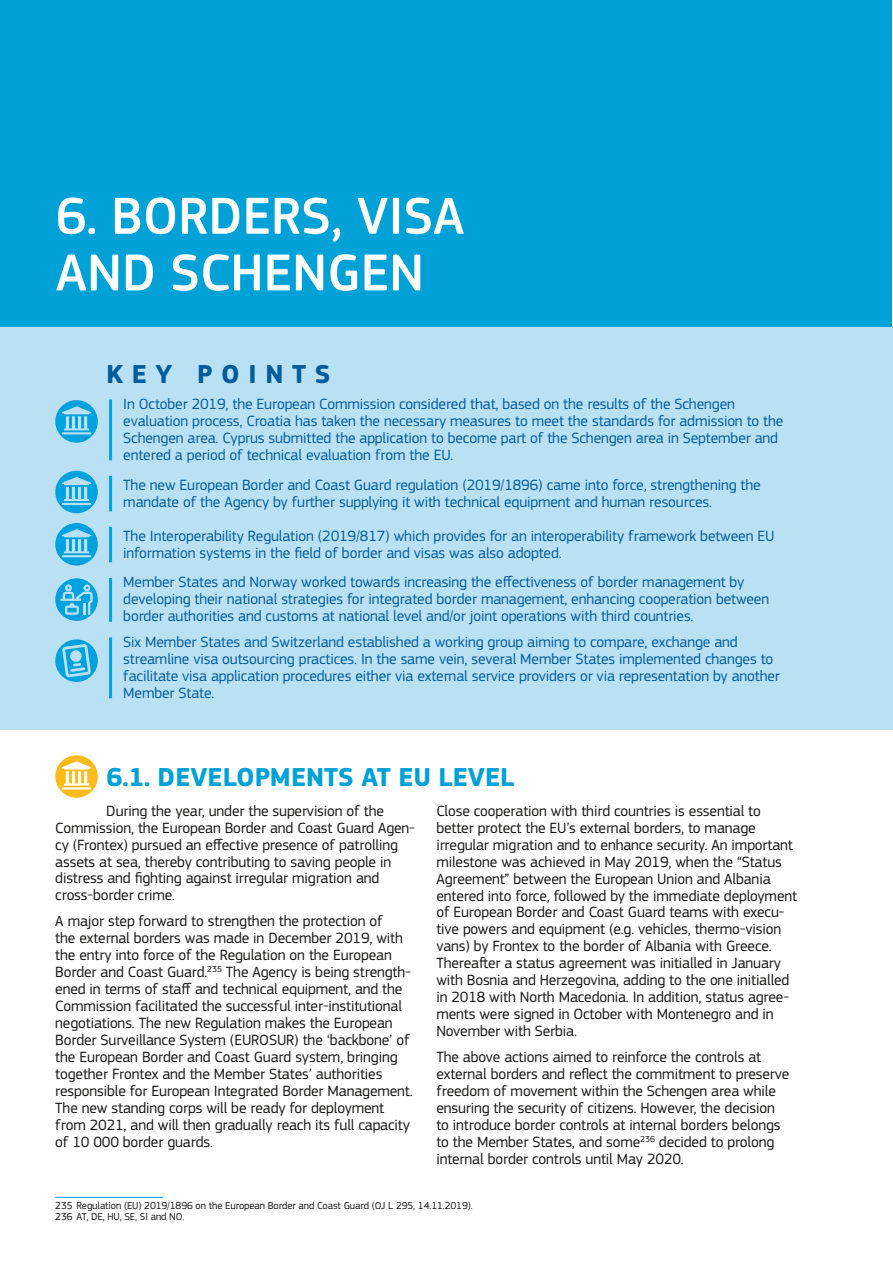
<style>
.page{position:relative;width:893px;height:1263px;background:#fff}
.page>*{position:absolute;margin:0;border:0;box-sizing:border-box;transform-origin:0 0}
.t1{font:500 54px/56.7px "EC Square Sans Pro";color:#fff}
.t2{font:700 27px "EC Square Sans Pro";color:#00a1d7}
.t3{font:700 27px "EC Square Sans Pro";letter-spacing:.32em;color:#005d9c}
.t4{font:15.45px/17px "EC Square Sans Pro";letter-spacing:-.01em;color:#181716}
.t5{font:15.45px/17px "EC Square Sans Pro";letter-spacing:-.01em;color:#005d9c}
.t6{font:10.5px "EC Square Sans Pro";letter-spacing:-.01em;color:#181716}
.t7{font:9px "EC Square Sans Pro";color:#181716}
</style>
<div class="page">
<div style="left:0;top:0;width:892px;height:328px;background:#00a1d7"></div>
<div style="left:0;top:327px;width:893px;height:403px;background:#b9e0f3"></div>
<hr style="left:109px;top:399px;width:3px;height:61px;background:#00a1df">
<hr style="left:109px;top:476px;width:3px;height:35px;background:#00a1df">
<hr style="left:109px;top:527px;width:3px;height:35px;background:#00a1df">
<hr style="left:109px;top:578px;width:3px;height:44px;background:#00a1df">
<hr style="left:109px;top:637px;width:3px;height:61px;background:#00a1df">
<hr style="left:55px;top:1197px;width:108px;height:1px;background:#00a1d7">
<svg style="left:55px;top:755px;width:43px;height:43px"></svg>
<svg style="left:62px;top:761px;width:29px;height:28px"></svg>
<div style="left:55px;top:578px;width:43px;height:43px;background:#00a1df;border-radius:50%"></div>
<svg style="left:60px;top:584px;width:33px;height:31px"></svg>
<svg style="left:55px;top:400px;width:43px;height:43px"></svg>
<svg style="left:62px;top:406px;width:29px;height:28px"></svg>
<div style="left:55px;top:471px;width:43px;height:42px;background:#00a1df;border-radius:50%"></div>
<svg style="left:62px;top:477px;width:29px;height:28px"></svg>
<svg style="left:55px;top:523px;width:43px;height:43px"></svg>
<svg style="left:62px;top:529px;width:29px;height:28px"></svg>
<div style="left:55px;top:639px;width:43px;height:43px;background:#00a1df;border-radius:50%"></div>
<svg style="left:62px;top:643px;width:30px;height:35px"></svg>
<h1 class="t1" style="left:56px;top:189px;width:410px">6. BORDERS, VISA<br>AND SCHENGEN</h1>
<h2 class="t3" style="left:107px;top:358px;width:225px">KEY POINTS</h2>
<p class="t5" style="left:123px;top:395px;width:662px">In October 2019, the European Commission considered that, based on the results of the Schengen evaluation process, Croatia has taken the necessary measures to meet the standards for admission to the Schengen area. Cyprus submitted the application to become part of the Schengen area in September and entered a period of technical evaluation from the EU.</p>
<p class="t5" style="left:123px;top:476px;width:639px">The new European Border and Coast Guard regulation (2019/1896) came into force, strengthening the mandate of the Agency by further supplying it with technical equipment and human resources.</p>
<p class="t5" style="left:123px;top:527px;width:653px">The Interoperability Regulation (2019/817) which provides for an interoperability framework between EU information systems in the field of border and visas was also adopted.</p>
<p class="t5" style="left:123px;top:574px;width:647px">Member States and Norway worked towards increasing the effectiveness of border management by developing their national strategies for integrated border management, enhancing cooperation between border authorities and customs at national level and/or joint operations with third countries.</p>
<p class="t5" style="left:123px;top:633px;width:658px">Six Member States and Switzerland established a working group aiming to compare, exchange and streamline visa outsourcing practices. In the same vein, several Member States implemented changes to facilitate visa application procedures either via external service providers or via representation by another Member State.</p>
<h2 class="t2" style="left:107px;top:761px;width:409px">6.1. DEVELOPMENTS AT EU LEVEL</h2>
<p class="t4" style="left:55px;top:802px;width:361px;text-indent:51px">During the year, under the supervision of the Commission, the European Border and Coast Guard Agen&shy;cy (Frontex) pursued an effective presence of patrolling assets at sea, thereby contributing to saving people in distress and fighting against irregular migration and cross-border crime.</p>
<p class="t4" style="left:55px;top:912px;width:359px">A major step forward to strengthen the protection of<br>the external borders was made in December 2019, with the entry into force of the Regulation on the European Border and Coast Guard. The Agency is being strength&shy;ened in terms of staff and technical equipment, and the Commission facilitated the successful inter-institutional negotiations. The new Regulation makes the European Border Surveillance System (EUROSUR) the ‘backbone’ of the European Border and Coast Guard system, bringing together Frontex and the Member States’ authorities responsible for European Integrated Border Management.<br>The new standing corps will be ready for deployment from 2021, and will then gradually reach its full capacity of 10 000 border guards.</p>
<p class="t7" style="left:207px;top:963px;width:16px">235</p>
<p class="t4" style="left:436px;top:802px;width:362px">Close cooperation with third countries is essential to better protect the EU’s external borders, to manage irregular migration and to enhance security. An important milestone was achieved in May 2019, when the “Status Agreement” between the European Union and Albania entered into force, followed by the immediate deployment of European Border and Coast Guard teams with execu&shy;tive powers and equipment (e.g. vehicles, thermo-vision vans) by Frontex to the border of Albania with Greece.<br>Thereafter a status agreement was initialled in January with Bosnia and Herzegovina, adding to the one initialled in 2018 with North Macedonia. In addition, status agree&shy;ments were signed in October with Montenegro and in November with Serbia.</p>
<p class="t4" style="left:436px;top:1048px;width:355px">The above actions aimed to reinforce the controls at external borders and reflect the commitment to preserve freedom of movement within the Schengen area while ensuring the security of citizens. However, the decision to introduce border controls at internal borders belongs to the Member States, and some decided to prolong internal border controls until May 2020.</p>
<p class="t7" style="left:640px;top:1133px;width:16px">236</p>
<p class="t6" style="left:55px;top:1199px;width:419px">235 Regulation (EU) 2019/1896 on the European Border and Coast Guard (OJ L 295, 14.11.2019).</p>
<p class="t6" style="left:55px;top:1211px;width:131px">236 AT, DE, HU, SE, SI and NO.</p>
</div>
